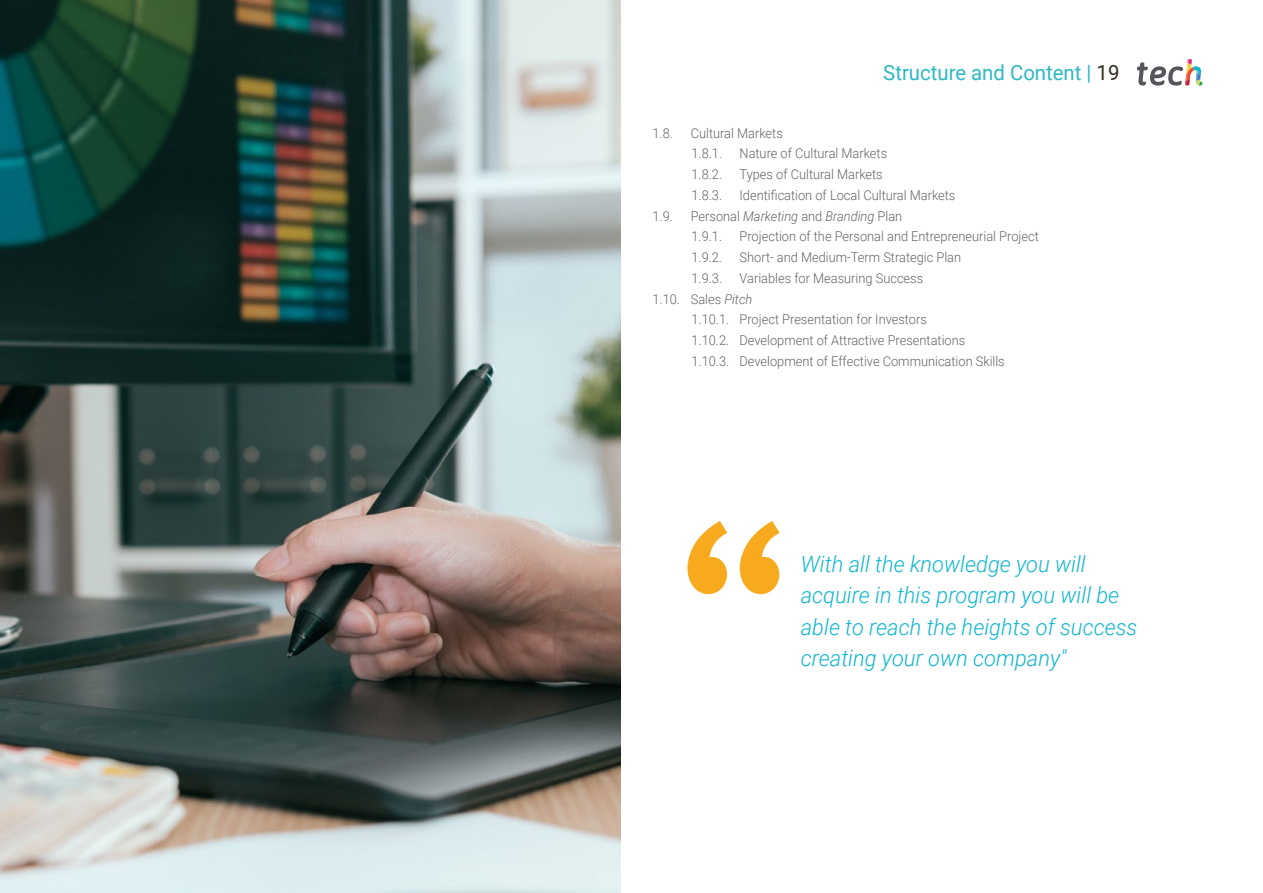
<style>
.page{position:relative;width:1263px;height:893px;background:#fff}
.page>*{position:absolute;margin:0;border:0;box-sizing:border-box;transform-origin:0 0}
.t1{font:italic 300 22.5px/31.5px "Roboto";color:#0fb6cf}
.t2{font:21px "Roboto";color:#2db8c5}
.t3{font:300 13.5px/20.7px "Roboto";color:#61646a;scale:.95 1}
.s1{color:#312e20}
.s2{font-style:italic}
</style>
<div class="page">
<img style="left:0;top:0;width:621px;height:893px">
<svg style="left:1137px;top:59px;width:65px;height:27px"></svg>
<svg style="left:687px;top:521px;width:93px;height:73px"></svg>
<h2 class="t2" style="left:883px;top:57px;width:238px">Structure and Content | <span class="s1">19</span></h2>
<p class="t3" style="left:652px;top:122px;width:23px">1.8.</p>
<p class="t3" style="left:691px;top:122px;width:98px">Cultural Markets<br>1.8.1.</p>
<p class="t3" style="left:739px;top:143px;width:157px">Nature of Cultural Markets</p>
<p class="t3" style="left:691px;top:164px;width:34px">1.8.2.</p>
<p class="t3" style="left:739px;top:164px;width:152px">Types of Cultural Markets</p>
<p class="t3" style="left:691px;top:184px;width:34px">1.8.3.</p>
<p class="t3" style="left:739px;top:184px;width:229px">Identification of Local Cultural Markets</p>
<p class="t3" style="left:652px;top:205px;width:23px">1.9.</p>
<p class="t3" style="left:691px;top:205px;width:224px">Personal <span class="s2">Marketing</span> and <span class="s2">Branding</span> Plan<br>1.9.1.</p>
<p class="t3" style="left:739px;top:226px;width:316px">Projection of the Personal and Entrepreneurial Project</p>
<p class="t3" style="left:691px;top:247px;width:34px">1.9.2.</p>
<p class="t3" style="left:739px;top:247px;width:235px">Short- and Medium-Term Strategic Plan</p>
<p class="t3" style="left:691px;top:267px;width:34px">1.9.3.</p>
<p class="t3" style="left:652px;top:267px;width:286px;text-indent:87px">Variables for Measuring Success<br>1.10. Sales <span class="s2">Pitch</span></p>
<p class="t3" style="left:691px;top:309px;width:331px">1.10.1. Project Presentation for Investors<br>1.10.2. Development of Attractive Presentations<br>1.10.3. Development of Effective Communication Skills</p>
<h1 class="t1" style="left:801px;top:547px;width:338px">With all the knowledge you will acquire in this program you will be able to reach the heights of success creating your own company"</h1>
</div>
